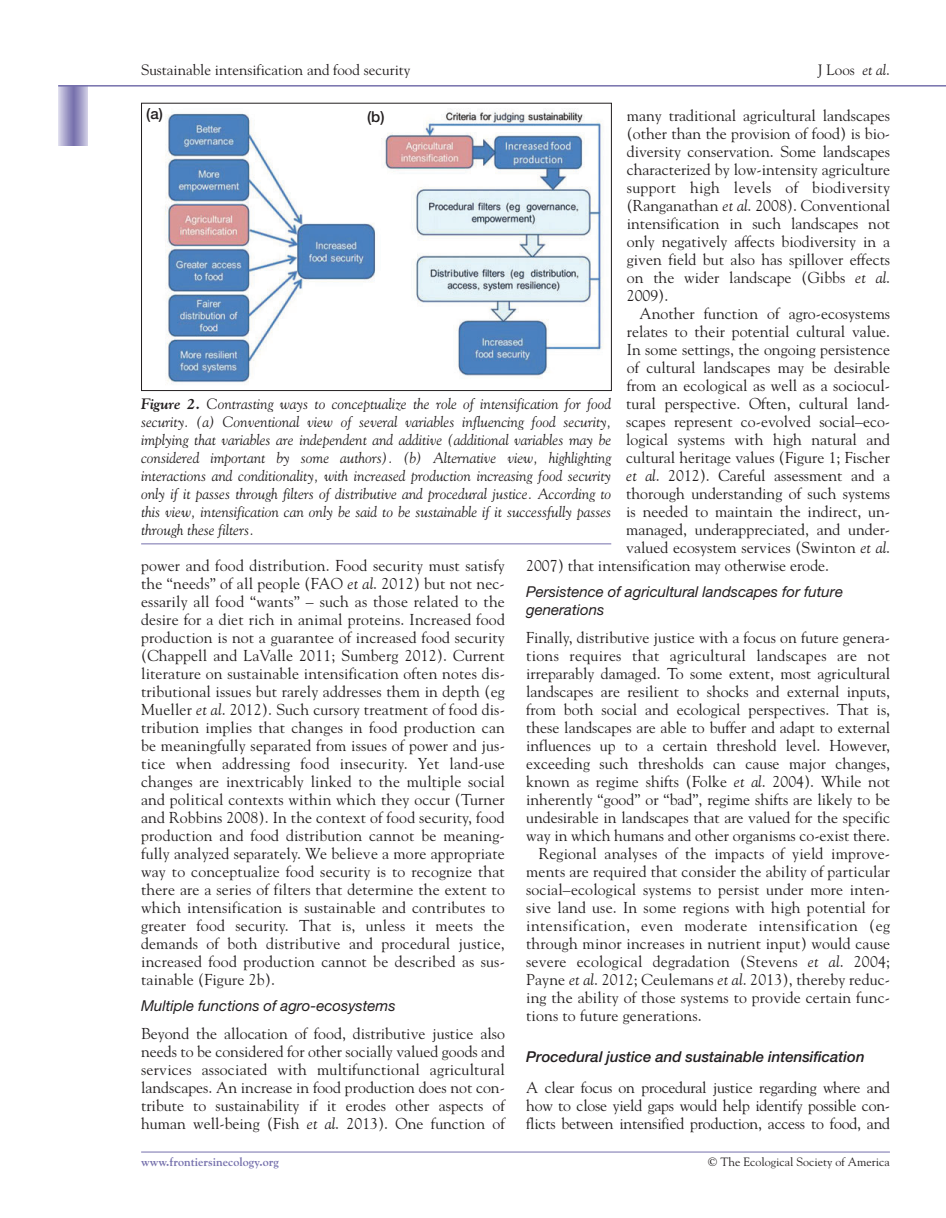
<style>
.page{position:relative;width:946px;height:1218px;background:#fff}
.page>*{position:absolute;margin:0;border:0;box-sizing:border-box;transform-origin:0 0}
.t1{font:15.75px/18px "Goudy";color:#231f20;text-align:justify}
.t2{font:15.75px "Goudy";letter-spacing:.03em;color:#231f20}
.t3{font:15.75px "Goudy";letter-spacing:.02em;color:#231f20}
.t4{font:italic 15px/18px "Goudy";color:#231f20;text-align:justify}
.t5{font:italic 15px/18px "Helvetica Neue";color:#231f20}
.t6{font:15px "Goudy";color:#231f20}
.t7{font:italic 500 15px "Helvetica Neue";color:#231f20}
.t8{font:500 15px "Helvetica Neue";color:#231f20}
.t9{font:12px "Goudy";color:#231f20}
.t10{font:700 12px "Goudy";color:#7570ac}
.s1{font-style:italic}
.s2{font-weight:700}
</style>
<div class="page">
<svg style="left:58px;top:87px;width:30px;height:58px;background:#a5a1ca"></svg>
<hr style="left:58px;top:85px;width:887px;height:2px;background:#7570ac">
<hr style="left:141px;top:1151px;width:748px;height:1px;background:#7570ac">
<img style="left:165px;top:111px;width:438px;height:273px">
<div style="left:141px;top:103px;width:470px;height:288px;border:1px solid #231f20"></div>
<hr style="left:141px;top:543px;width:470px;height:1px;background:#7570ac">
<p class="t6" style="left:141px;top:64px;width:271px">Sustainable intensification and food security</p>
<p class="t6" style="left:817px;top:64px;width:74px">J Loos <span class="s1">et al</span>.</p>
<p class="t8" style="left:146px;top:108px;width:18px">(a)</p>
<p class="t8" style="left:367px;top:111px;width:19px">(b)</p>
<p class="t1" style="left:626px;top:108px;width:265px">many traditional agricultural landscapes (other than the provision of food) is bio&shy;diversity conservation. Some landscapes characterized by low-intensity agriculture support high levels of biodiversity (Ranganathan <span class="s1">et al</span>. 2008). Conventional intensification in such landscapes not only negatively affects biodiversity in a given field but also has spillover effects on the wider landscape (Gibbs <span class="s1">et al</span>.<br>2009).</p>
<p class="t1" style="left:639px;top:306px;width:252px">Another function of agro-ecosystems</p>
<p class="t1" style="left:626px;top:324px;width:265px">relates to their potential cultural value.</p>
<p class="t1" style="left:626px;top:342px;width:265px">In some settings, the ongoing persistence</p>
<p class="t1" style="left:626px;top:360px;width:265px">of cultural landscapes may be desirable</p>
<p class="t1" style="left:626px;top:378px;width:265px">from an ecological as well as a sociocul-</p>
<p class="t1" style="left:626px;top:396px;width:265px">tural perspective. Often, cultural land-</p>
<p class="t1" style="left:626px;top:414px;width:265px">scapes represent co-evolved social–eco-</p>
<p class="t1" style="left:626px;top:432px;width:265px">logical systems with high natural and</p>
<p class="t1" style="left:626px;top:450px;width:265px">cultural heritage values (Figure 1; Fischer</p>
<p class="t1" style="left:626px;top:468px;width:265px"><span class="s1">et al</span>. 2012). Careful assessment and a</p>
<p class="t1" style="left:626px;top:486px;width:265px">thorough understanding of such systems</p>
<p class="t1" style="left:626px;top:504px;width:265px">is needed to maintain the indirect, un-</p>
<p class="t1" style="left:626px;top:522px;width:265px">managed, underappreciated, and under-</p>
<p class="t1" style="left:626px;top:540px;width:265px">valued ecosystem services (Swinton <span class="s1">et al</span>.</p>
<p class="t1" style="left:526px;top:558px;width:304px">2007) that intensification may otherwise erode.</p>
<p class="t5" style="left:526px;top:583px;width:318px">Persistence of agricultural landscapes for future generations</p>
<p class="t1" style="left:526px;top:630px;width:365px">Finally, distributive justice with a focus on future genera-</p>
<p class="t3" style="left:526px;top:649px;width:365px">tions requires that agricultural landscapes are not</p>
<p class="t1" style="left:526px;top:666px;width:365px">irreparably damaged. To some extent, most agricultural</p>
<p class="t1" style="left:526px;top:684px;width:365px">landscapes are resilient to shocks and external inputs,</p>
<p class="t1" style="left:526px;top:702px;width:365px">from both social and ecological perspectives. That is,</p>
<p class="t1" style="left:526px;top:720px;width:365px">these landscapes are able to buffer and adapt to external</p>
<p class="t1" style="left:526px;top:738px;width:365px">influences up to a certain threshold level. However,</p>
<p class="t1" style="left:526px;top:756px;width:365px">exceeding such thresholds can cause major changes,</p>
<p class="t1" style="left:526px;top:774px;width:365px">known as regime shifts (Folke <span class="s1">et al</span>. 2004). While not</p>
<p class="t1" style="left:526px;top:792px;width:365px">inherently “good” or “bad”, regime shifts are likely to be</p>
<p class="t1" style="left:526px;top:810px;width:365px">undesirable in landscapes that are valued for the specific</p>
<p class="t1" style="left:526px;top:828px;width:365px">way in which humans and other organisms co-exist there.</p>
<p class="t1" style="left:539px;top:846px;width:353px">Regional analyses of the impacts of yield improve-</p>
<p class="t1" style="left:526px;top:864px;width:365px">ments are required that consider the ability of particular</p>
<p class="t1" style="left:526px;top:882px;width:365px">social–ecological systems to persist under more inten-</p>
<p class="t1" style="left:526px;top:900px;width:365px">sive land use. In some regions with high potential for</p>
<p class="t2" style="left:526px;top:919px;width:365px">intensification, even moderate intensification (eg</p>
<p class="t1" style="left:526px;top:936px;width:365px">through minor increases in nutrient input) would cause</p>
<p class="t1" style="left:526px;top:954px;width:365px">severe ecological degradation (Stevens <span class="s1">et al</span>. 2004;</p>
<p class="t1" style="left:526px;top:972px;width:365px">Payne <span class="s1">et al</span>. 2012; Ceulemans <span class="s1">et al</span>. 2013), thereby reduc-</p>
<p class="t1" style="left:526px;top:990px;width:365px">ing the ability of those systems to provide certain func-</p>
<p class="t1" style="left:526px;top:1008px;width:177px">tions to future generations.</p>
<p class="t7" style="left:526px;top:1051px;width:340px">Procedural justice and sustainable intensification</p>
<p class="t1" style="left:526px;top:1080px;width:365px">A clear focus on procedural justice regarding where and how to close yield gaps would help identify possible con&shy;flicts between intensified production, access to food, and</p>
<p class="t4" style="left:141px;top:396px;width:471px"><span class="s2">Figure 2.</span> Contrasting ways to conceptualize the role of intensification for food security. (a) Conventional view of several variables influencing food security, implying that variables are independent and additive (additional variables may be considered important by some authors). (b) Alternative view, highlighting interactions and conditionality, with increased production increasing food security only if it passes through filters of distributive and procedural justice. According to this view, intensification can only be said to be sustainable if it successfully passes through these filters.</p>
<p class="t1" style="left:141px;top:558px;width:365px">power and food distribution. Food security must satisfy the “needs” of all people (FAO <span class="s1">et al</span>. 2012) but not nec&shy;essarily all food “wants” – such as those related to the desire for a diet rich in animal proteins. Increased food production is not a guarantee of increased food security (Chappell and LaValle 2011; Sumberg 2012). Current literature on sustainable intensification often notes dis&shy;tributional issues but rarely addresses them in depth (eg Mueller <span class="s1">et al</span>. 2012). Such cursory treatment of food dis&shy;tribution implies that changes in food production can be meaningfully separated from issues of power and jus&shy;tice when addressing food insecurity. Yet land-use changes are inextricably linked to the multiple social and political contexts within which they occur (Turner and Robbins 2008). In the context of food security, food production and food distribution cannot be meaning&shy;fully analyzed separately. We believe a more appropriate way to conceptualize food security is to recognize that there are a series of filters that determine the extent to which intensification is sustainable and contributes to greater food security. That is, unless it meets the demands of both distributive and procedural justice, increased food production cannot be described as sus&shy;tainable (Figure 2b).</p>
<p class="t5" style="left:141px;top:997px;width:256px">Multiple functions of agro-ecosystems</p>
<p class="t1" style="left:141px;top:1026px;width:365px">Beyond the allocation of food, distributive justice also needs to be considered for other socially valued goods and services associated with multifunctional agricultural landscapes. An increase in food production does not con&shy;tribute to sustainability if it erodes other aspects of human well-being (Fish <span class="s1">et al</span>. 2013). One function of</p>
<p class="t10" style="left:141px;top:1157px;width:139px">www.frontiersinecology.org</p>
<p class="t9" style="left:708px;top:1157px;width:183px">© The Ecological Society of America</p>
</div>
